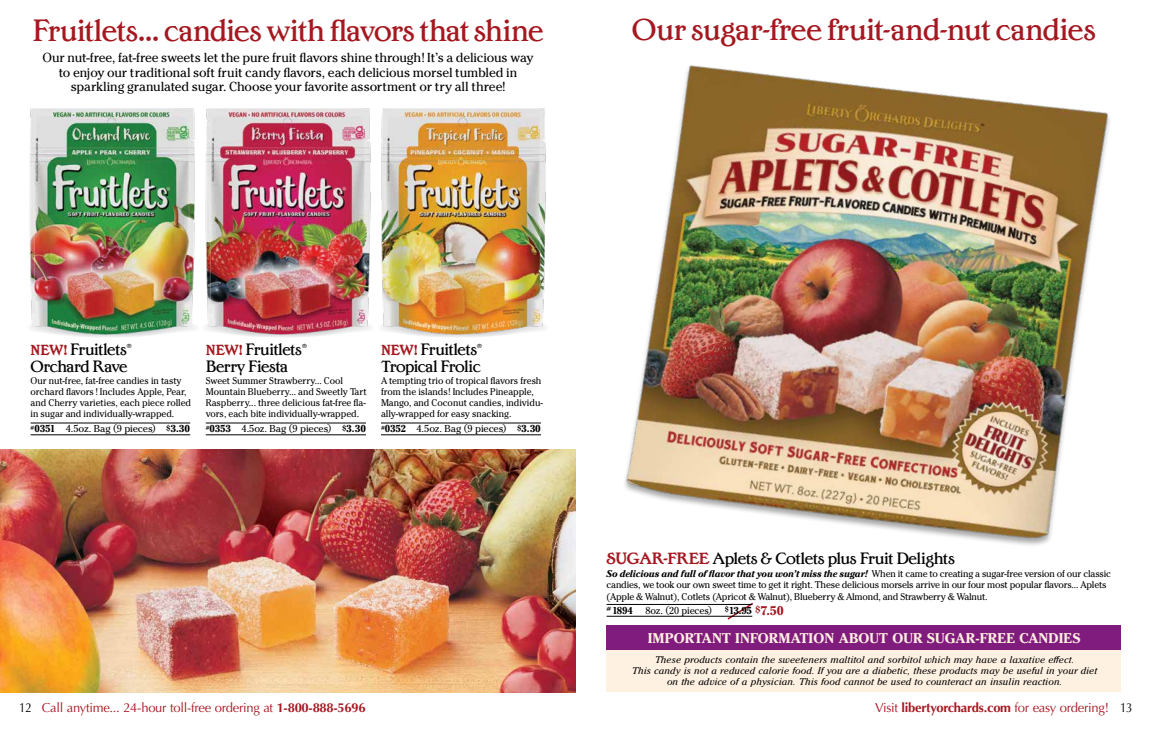
<style>
.page{position:relative;width:1152px;height:729px;background:#fff}
.page>*{position:absolute;margin:0;border:0;box-sizing:border-box;transform-origin:0 0}
.t1{font:32px "Edwardian Medium Plain";letter-spacing:-.015em;color:#a51820}
.t2{font:17.1px "Edwardian Medium Plain";letter-spacing:-.03em;color:#000}
.t3{font:700 14px "Cheltenham ITC Pro";letter-spacing:.01em;color:#fff1e2}
.t4{font:13px/14.5px "Cheltenham ITC Pro";letter-spacing:-.015em;color:#000;text-align:center}
.t5{font:13px "Optima";letter-spacing:-.02em;color:#a51820}
.t6{font:700 12.5px "Cheltenham ITC Pro";color:#a51820}
.t7{font:10px "Cheltenham ITC Pro";letter-spacing:-.01em;color:#000}
.t8{font:700 10px "Cheltenham ITC Pro";letter-spacing:-.02em;color:#000}
.t9{font:9.7px/11px "Cheltenham ITC Pro";letter-spacing:-.005em;color:#000;scale:.96 1}
.t10{font:9.7px/11.5px "Cheltenham ITC Pro";letter-spacing:-.005em;color:#000}
.t11{font:italic 9.7px/11px "Cheltenham ITC Pro";letter-spacing:.01em;color:#000;text-align:center}
.t12{font:5.7px "Helvetica Neue";color:#000;scale:1.05 1}
.s1{font-family:"Edwardian";font-weight:500;font-size:15.2px;color:#a51820}
.s2{font-weight:700;font-size:8px}
.s3{font-weight:700}
.s4{font-family:"Edwardian";font-weight:500;color:#a51820}
.s5{font-weight:700;font-style:italic}
.s6{font-size:8px}
.s7{font-size:10px}
.s8{color:#000}
</style>
<div class="page">
<img style="left:606px;top:65px;width:504px;height:552px">
<svg style="left:726px;top:601px;width:29px;height:19px"></svg>
<img style="left:205px;top:108px;width:166px;height:229px">
<img style="left:29px;top:108px;width:166px;height:229px">
<img style="left:381px;top:108px;width:165px;height:229px">
<div style="left:607px;top:626px;width:514px;height:66px;background:#fff1e2"></div>
<div style="left:607px;top:626px;width:514px;height:24px;background:#801c7d"></div>
<hr style="left:607px;top:604px;width:145px;height:1px;background:#000">
<hr style="left:607px;top:616px;width:145px;height:1px;background:#000">
<img style="left:0;top:449px;width:576px;height:244px">
<hr style="left:31px;top:423px;width:159px;height:1px;background:#000">
<hr style="left:31px;top:435px;width:159px;height:1px;background:#000">
<hr style="left:206px;top:423px;width:160px;height:1px;background:#000">
<hr style="left:206px;top:435px;width:160px;height:1px;background:#000">
<hr style="left:381px;top:423px;width:160px;height:1px;background:#000">
<hr style="left:381px;top:435px;width:160px;height:1px;background:#000">
<h1 class="t1" style="left:32px;top:12px;width:513px">Fruitlets... candies with flavors that shine</h1>
<h1 class="t1" style="left:632px;top:12px;width:466px">Our sugar-free fruit-and-nut candies</h1>
<p class="t4" style="left:42px;top:50px;width:493px">Our nut-free, fat-free sweets let the pure fruit flavors shine through! It’s a delicious way to enjoy our traditional soft fruit candy flavors, each delicious morsel tumbled in sparkling granulated sugar. Choose your favorite assortment or try all three!</p>
<h2 class="t2" style="left:31px;top:340px;width:98px"><span class="s1">NEW!</span> Fruitlets</h2>
<p class="t12" style="left:127px;top:342px;width:6px">®</p>
<h2 class="t2" style="left:31px;top:357px;width:99px">Orchard Rave</h2>
<p class="t9" style="left:31px;top:375px;width:169px">Our nut-free, fat-free candies in tasty orchard flavors ! Includes Apple, Pear, and Cherry varieties, each piece rolled in sugar and individually-wrapped.</p>
<p class="t7" style="left:31px;top:423px;width:161px"><span class="s2">#</span><span class="s3">0351</span> 4.5oz. Bag (9 pieces) <span class="s2">$</span><span class="s3">3.30</span></p>
<h2 class="t2" style="left:206px;top:340px;width:98px"><span class="s1">NEW!</span> Fruitlets</h2>
<p class="t12" style="left:302px;top:342px;width:6px">®</p>
<h2 class="t2" style="left:206px;top:357px;width:84px">Berry Fiesta</h2>
<p class="t9" style="left:206px;top:375px;width:169px">Sweet Summer Strawberry... Cool Mountain Blueberry... and Sweetly Tart Raspberry... three delicious fat-free fla&shy;vors, each bite individually-wrapped.</p>
<p class="t7" style="left:206px;top:423px;width:162px"><span class="s2">#</span><span class="s3">0353</span> 4.5oz. Bag (9 pieces) <span class="s2">$</span><span class="s3">3.30</span></p>
<h2 class="t2" style="left:381px;top:340px;width:98px"><span class="s1">NEW!</span> Fruitlets</h2>
<p class="t12" style="left:477px;top:342px;width:6px">®</p>
<h2 class="t2" style="left:381px;top:357px;width:101px">Tropical Frolic</h2>
<p class="t9" style="left:381px;top:375px;width:170px">A tempting trio of tropical flavors fresh from the islands! Includes Pineapple, Mango, and Coconut candies, individu&shy;ally-wrapped for easy snacking.</p>
<p class="t7" style="left:381px;top:423px;width:161px"><span class="s2">#</span><span class="s3">0352</span> 4.5oz. Bag (9 pieces) <span class="s2">$</span><span class="s3">3.30</span></p>
<h2 class="t2" style="left:607px;top:549px;width:350px"><span class="s4">SUGAR-FREE</span> Aplets &amp; Cotlets plus Fruit Delights</h2>
<p class="t10" style="left:607px;top:567px;width:506px"><span class="s5">So delicious and full of flavor that you won’t miss the sugar!</span> When it came to creating a sugar-free version of our classic candies, we took our own sweet time to get it right. These delicious morsels arrive in our four most popular flavors... Aplets (Apple &amp; Walnut), Cotlets (Apricot &amp; Walnut), Blueberry &amp; Almond, and Strawberry &amp; Walnut.</p>
<p class="t8" style="left:607px;top:604px;width:28px"><span class="s6">#</span>1894</p>
<p class="t7" style="left:646px;top:604px;width:68px">8oz. (20 pieces)</p>
<p class="t8" style="left:725px;top:604px;width:29px"><span class="s6">$</span>13.95</p>
<p class="t6" style="left:755px;top:603px;width:30px"><span class="s7">$</span>7.50</p>
<h3 class="t3" style="left:648px;top:630px;width:434px">IMPORTANT INFORMATION ABOUT OUR SUGAR-FREE CANDIES</h3>
<p class="t11" style="left:632px;top:654px;width:467px">These products contain the sweeteners maltitol and sorbitol which may have a laxative effect.<br>This candy is not a reduced calorie food. If you are a diabetic, these products may be useful in your diet on the advice of a physician. This food cannot be used to counteract an insulin reaction.</p>
<h3 class="t5" style="left:19px;top:700px;width:348px"><span class="s8">12</span> Call anytime... 24-hour toll-free ordering at <span class="s3">1-800-888-5696</span></h3>
<h3 class="t5" style="left:875px;top:700px;width:259px">Visit <span class="s3">libertyorchards.com</span> for easy ordering! <span class="s8">13</span></h3>
</div>
